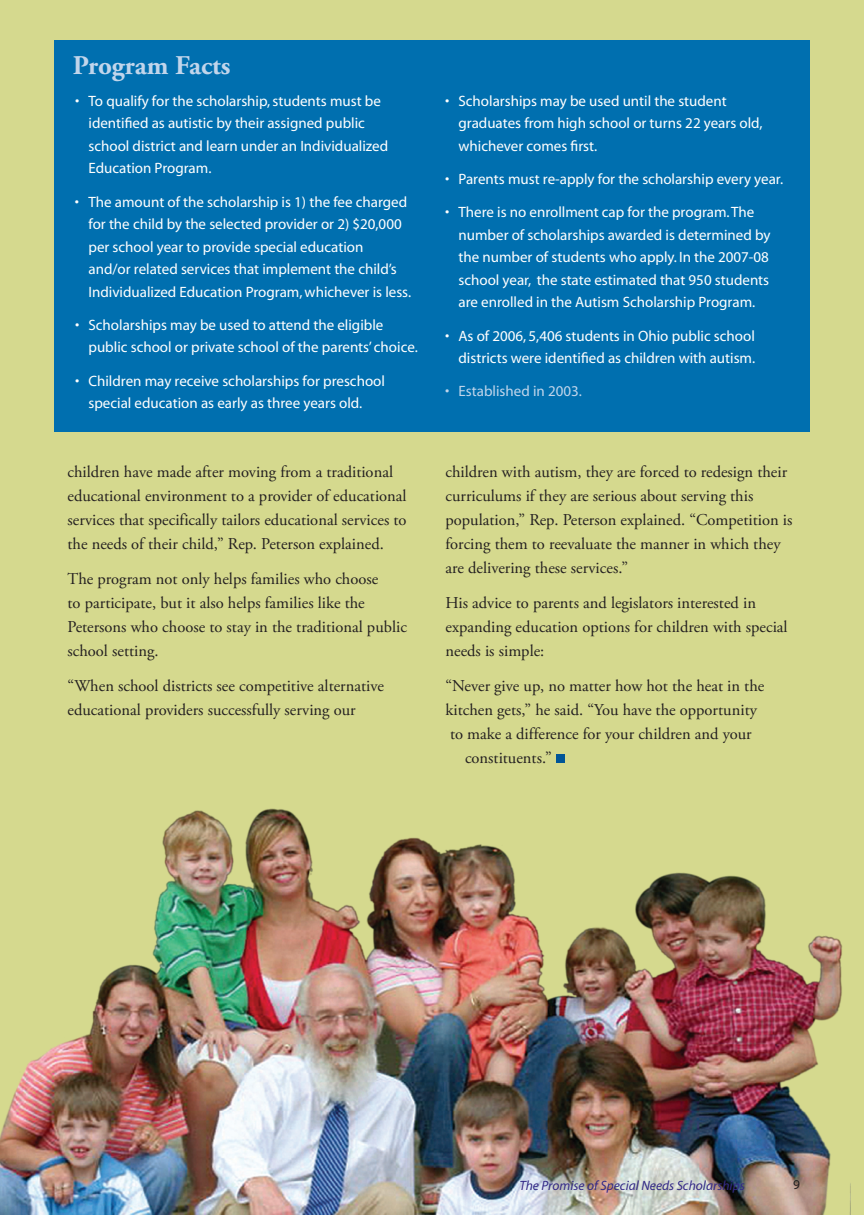
<style>
.page{position:relative;width:864px;height:1215px;background:#d5d98e}
.page>*{position:absolute;margin:0;border:0;box-sizing:border-box;transform-origin:0 0}
.t1{font:700 27px "Adobe Garamond Pro";color:#c1d5eb}
.t2{font:16.5px/24px "Adobe Garamond Pro";color:#231f20}
.t3{font:15px/22.5px "Myriad";color:#fff}
.t4{font:15px "Myriad";color:#c1d5eb}
.t5{font:italic 13.5px "Myriad";color:#332986}
.t6{font:13.5px "Myriad";color:#231f20}
</style>
<div class="page">
<div style="left:54px;top:40px;width:756px;height:392px;background:#006faf"></div>
<div style="left:556px;top:754px;width:9px;height:9px;background:#005597"></div>
<img style="left:0;top:808px;width:850px;height:407px">
<h1 class="t1" style="left:73px;top:49px;width:159px">Program Facts</h1>
<p class="t3" style="left:88px;top:90px;width:301px;text-indent:-13px">• To qualify for the scholarship,students must be identified as autistic by their assigned public school district and learn under an Individualized Education Program.</p>
<p class="t3" style="left:88px;top:191px;width:324px;text-indent:-14px">• The amount of the scholarship is 1) the fee charged for the child by the selected provider or 2) $20,000 per school year to provide special education<br>and/or related services that implement the child’s Individualized Education Program,whichever is less.</p>
<p class="t3" style="left:88px;top:314px;width:331px;text-indent:-14px">• Scholarships may be used to attend the eligible public school or private school of the parents’ choice.</p>
<p class="t3" style="left:88px;top:370px;width:298px;text-indent:-14px">• Children may receive scholarships for preschool special education as early as three years old.</p>
<p class="t2" style="left:68px;top:460px;width:341px">children have made after moving from a traditional educational environment to a provider of educational services that specifically tailors educational services to the needs of their child,” Rep. Peterson explained.</p>
<p class="t2" style="left:68px;top:567px;width:341px">The program not only helps families who choose<br>to participate, but it also helps families like the Petersons who choose to stay in the traditional public school setting.</p>
<p class="t2" style="left:68px;top:674px;width:318px">“When school districts see competitive alternative educational providers successfully serving our</p>
<p class="t3" style="left:459px;top:90px;width:305px;text-indent:-14px">• Scholarships may be used until the student graduates from high school or turns 22 years old, whichever comes first.</p>
<p class="t3" style="left:445px;top:168px;width:340px">• Parents must re-apply for the scholarship every year.</p>
<p class="t3" style="left:459px;top:202px;width:314px;text-indent:-14px">• There is no enrollment cap for the program.The number of scholarships awarded is determined by the number of students who apply. In the 2007-08 school year, the state estimated that 950 students are enrolled in the Autism Scholarship Program.</p>
<p class="t3" style="left:445px;top:325px;width:312px;text-align:right">• As of 2006, 5,406 students in Ohio public school districts were identified as children with autism.</p>
<p class="t4" style="left:445px;top:384px;width:138px">• Established in 2003.</p>
<p class="t2" style="left:445px;top:460px;width:348px">children with autism, they are forced to redesign their curriculums if they are serious about serving this population,” Rep. Peterson explained. “Competition is forcing them to reevaluate the manner in which they are delivering these services.”</p>
<p class="t2" style="left:445px;top:591px;width:344px">His advice to parents and legislators interested in expanding education options for children with special needs is simple:</p>
<p class="t2" style="left:445px;top:674px;width:320px">“Never give up, no matter how hot the heat in the</p>
<p class="t2" style="left:445px;top:698px;width:313px">kitchen gets,” he said. “You have the opportunity</p>
<p class="t2" style="left:450px;top:722px;width:303px">to make a difference for your children and your</p>
<p class="t2" style="left:465px;top:746px;width:88px">constituents.”</p>
<p class="t5" style="left:519px;top:1178px;width:227px">The Promise of Special Needs Scholarships</p>
<p class="t6" style="left:793px;top:1178px;width:8px">9</p>
</div>
